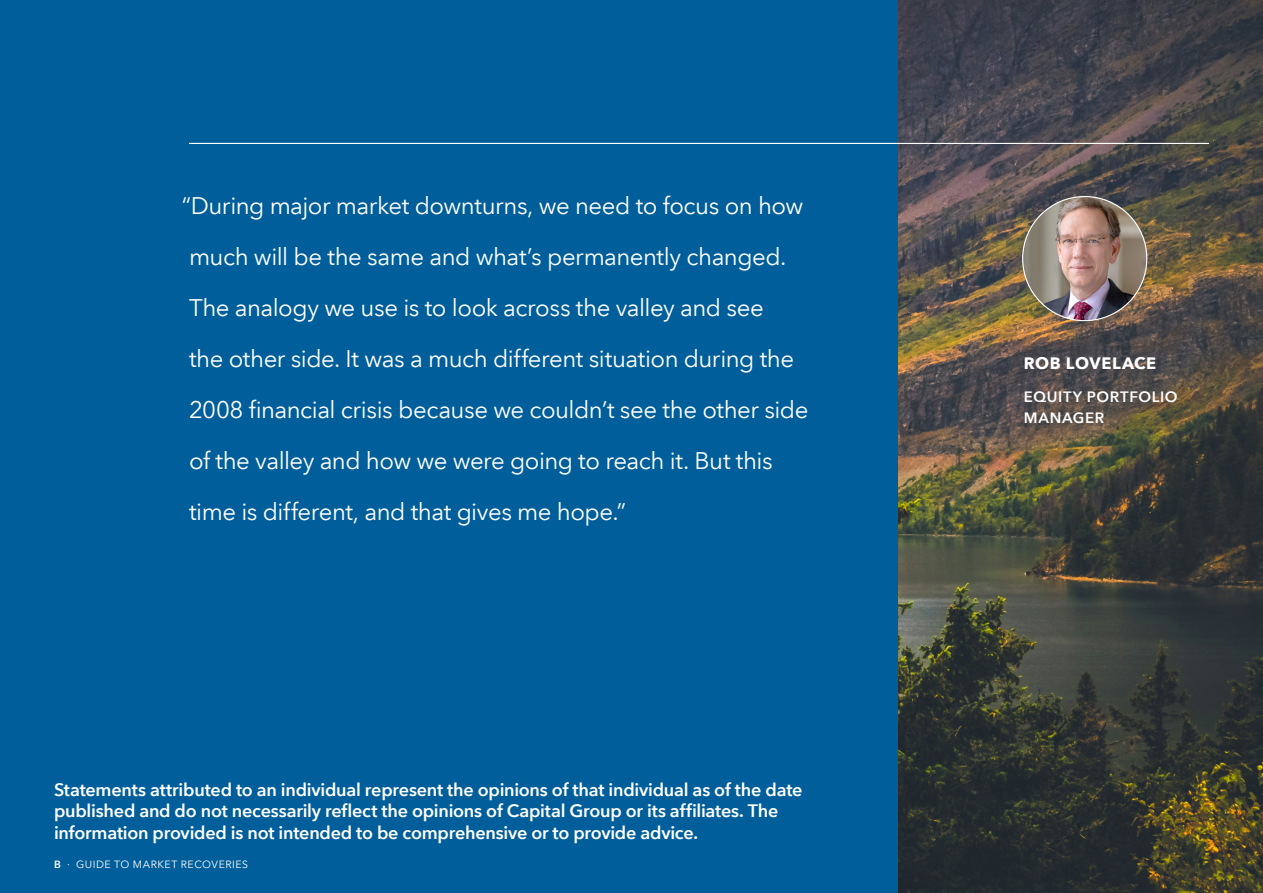
<style>
.page{position:relative;width:1263px;height:893px;background:#fff}
.page>*{position:absolute;margin:0;border:0;box-sizing:border-box;transform-origin:0 0}
.Body_9_12_Reg{font:24px/51px "Avenir Next LT Com";letter-spacing:-.02em;color:#fff}
.Body_9_12_Reg-2{font:600 18px/21.6px "Avenir Next LT Com";letter-spacing:-.015em;color:#fff}
.Body_9_12_Reg-3{font:700 16.5px "Avenir Next LT Com";letter-spacing:.035em;color:#fff}
.Body_9_12_Reg-4{font:600 15px/21px "Avenir Next LT Com";letter-spacing:.04em;color:#fff}
.NEW_Folio{font:10.5px "Avenir Next LT Com";letter-spacing:.05em;color:#fff}
.s1{font-weight:600}
</style>
<div class="page">
<div style="left:0;top:0;width:1225px;height:893px;background:#005e9a"></div>
<img style="left:899px;top:0;width:364px;height:893px">
<img style="left:1023px;top:197px;width:124px;height:124px;border-radius:62px">
<hr style="left:189px;top:143px;width:1020px;height:1px;background:#fff">
<p class="Body_9_12_Reg" style="left:189px;top:180px;width:621px;text-indent:-7px">“During major market downturns, we need to focus on how much will be the same and what’s permanently changed.<br>The analogy we use is to look across the valley and see<br>the other side. It was a much different situation during the 2008 financial crisis because we couldn’t see the other side of the valley and how we were going to reach it. But this time is different, and that gives me hope.”</p>
<p class="Body_9_12_Reg-2" style="left:54px;top:779px;width:750px">Statements attributed to an individual represent the opinions of that individual as of the date published and do not necessarily reflect the opinions of Capital Group or its affiliates. The information provided is not intended to be comprehensive or to provide advice.</p>
<p class="NEW_Folio" style="left:54px;top:858px;width:196px"><span class="s1">B</span> · GUIDE TO MARKET RECOVERIES</p>
<p class="Body_9_12_Reg-3" style="left:1024px;top:353px;width:134px">ROB LOVELACE</p>
<p class="Body_9_12_Reg-4" style="left:1024px;top:386px;width:155px">EQUITY PORTFOLIO<br>MANAGER</p>
</div>
